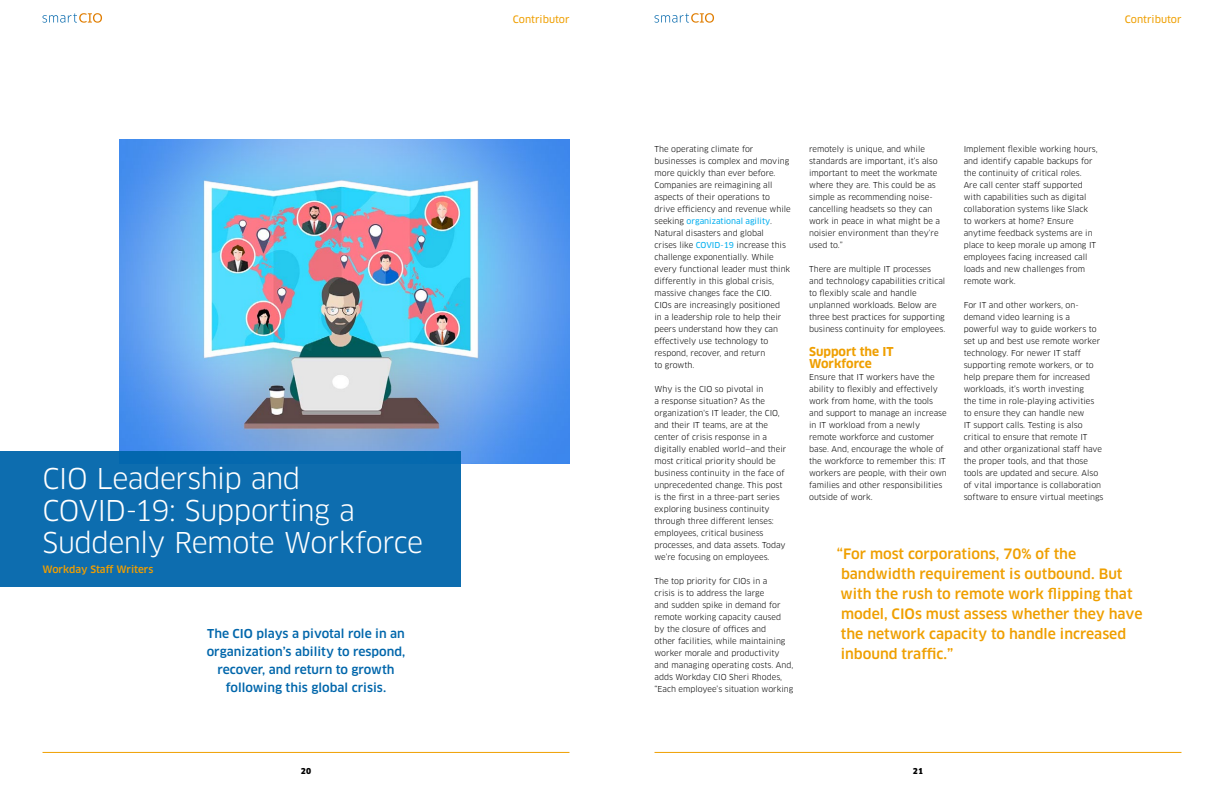
<style>
.page{position:relative;width:1224px;height:792px;background:#fff}
.page>*{position:absolute;margin:0;border:0;box-sizing:border-box;transform-origin:0 0}
.t1{font:28px/32px "Clan Pro";letter-spacing:-.025em;color:#fff}
.t2{font:500 14px/20px "Clan Pro";color:#ef9f00}
.t3{font:500 12px/18px "Clan Pro";color:#0066ab;text-align:center}
.t4{font:700 12px/12px "Clan Pro";color:#ef9f00}
.t5{font:10px "Clan Pro News";color:#ef9f00}
.t6{font:500 10px "Clan Pro";color:#f09e00}
.t7{font:8px/12px "Clan Pro";color:#000}
.t8{font:8px "Clan Pro News";color:#00aeef}
.t9{font:900 8px "Clan Pro";color:#000}
.s1{font-family:"Clan Pro";color:#000}
.s2{font-family:"Clan Pro News";color:#00aeef}
</style>
<div class="page">
<hr style="left:43px;top:752px;width:526px;height:1px;background:#ef9f00">
<hr style="left:655px;top:752px;width:526px;height:1px;background:#ef9f00">
<svg style="left:43px;top:13px;width:59px;height:10px"></svg>
<svg style="left:655px;top:13px;width:59px;height:10px"></svg>
<img style="left:120px;top:140px;width:449px;height:324px">
<div style="left:0;top:452px;width:461px;height:135px;background:#0d6daf"></div>
<h1 class="t1" style="left:43px;top:462px;width:382px">CIO Leadership and<br>COVID-19: Supporting a<br>Suddenly Remote Workforce</h1>
<p class="t6" style="left:43px;top:563px;width:112px">Workday Staff Writers</p>
<h3 class="t3" style="left:207px;top:624px;width:200px">The CIO plays a pivotal role in an organization’s ability to respond, recover, and return to growth following this global crisis.</h3>
<p class="t5" style="left:513px;top:13px;width:58px">Contributor</p>
<p class="t5" style="left:1125px;top:13px;width:58px">Contributor</p>
<p class="t7" style="left:655px;top:143px;width:138px">The operating climate for businesses is complex and moving more quickly than ever before.<br>Companies are reimagining all aspects of their operations to drive efficiency and revenue while</p>
<p class="t8" style="left:655px;top:216px;width:119px"><span class="s1">seeking</span> organizational agility<span class="s1">.</span></p>
<p class="t7" style="left:655px;top:227px;width:137px">Natural disasters and global<br>crises like <span class="s2">COVID-19</span> increase this challenge exponentially. While every functional leader must think differently in this global crisis, massive changes face the CIO.<br>CIOs are increasingly positioned<br>in a leadership role to help their peers understand how they can effectively use technology to respond, recover, and return<br>to growth.</p>
<p class="t7" style="left:655px;top:383px;width:133px">Why is the CIO so pivotal in<br>a response situation? As the organization's IT leader, the CIO, and their IT teams, are at the center of crisis response in a digitally enabled world—and their most critical priority should be business continuity in the face of unprecedented change. This post is the first in a three-part series exploring business continuity through three different lenses: employees, critical business processes, and data assets. Today we’re focusing on employees.</p>
<p class="t7" style="left:655px;top:575px;width:140px">The top priority for CIOs in a<br>crisis is to address the large<br>and sudden spike in demand for remote working capacity caused<br>by the closure of offices and<br>other facilities, while maintaining worker morale and productivity and managing operating costs. And, adds Workday CIO Sheri Rhodes, “Each employee’s situation working</p>
<p class="t7" style="left:809px;top:143px;width:132px">remotely is unique, and while standards are important, it’s also important to meet the workmate where they are. This could be as simple as recommending noise&shy;cancelling headsets so they can work in peace in what might be a noisier environment than they’re used to.”</p>
<p class="t7" style="left:809px;top:263px;width:138px">There are multiple IT processes and technology capabilities critical to flexibly scale and handle unplanned workloads. Below are three best practices for supporting business continuity for employees.</p>
<h3 class="t4" style="left:809px;top:345px;width:86px">Support the IT<br>Workforce</h3>
<p class="t7" style="left:809px;top:371px;width:139px">Ensure that IT workers have the ability to flexibly and effectively work from home, with the tools and support to manage an increase in IT workload from a newly remote workforce and customer base. And, encourage the whole of the workforce to remember this: IT workers are people, with their own families and other responsibilities outside of work.</p>
<p class="t7" style="left:964px;top:143px;width:135px">Implement flexible working hours, and identify capable backups for the continuity of critical roles.<br>Are call center staff supported with capabilities such as digital collaboration systems like Slack to workers at home? Ensure anytime feedback systems are in place to keep morale up among IT employees facing increased call loads and new challenges from remote work.</p>
<p class="t7" style="left:964px;top:299px;width:141px">For IT and other workers, on&shy;demand video learning is a powerful way to guide workers to set up and best use remote worker technology. For newer IT staff supporting remote workers, or to help prepare them for increased workloads, it’s worth investing<br>the time in role-playing activities to ensure they can handle new<br>IT support calls. Testing is also critical to ensure that remote IT and other organizational staff have the proper tools, and that those tools are updated and secure. Also of vital importance is collaboration software to ensure virtual meetings</p>
<h2 class="t2" style="left:837px;top:544px;width:307px">“For most corporations, 70% of the bandwidth requirement is outbound. But with the rush to remote work flipping that model, CIOs must assess whether they have the network capacity to handle increased inbound traffic.”</h2>
<p class="t9" style="left:301px;top:766px;width:12px">20</p>
<p class="t9" style="left:913px;top:766px;width:12px">21</p>
</div>
